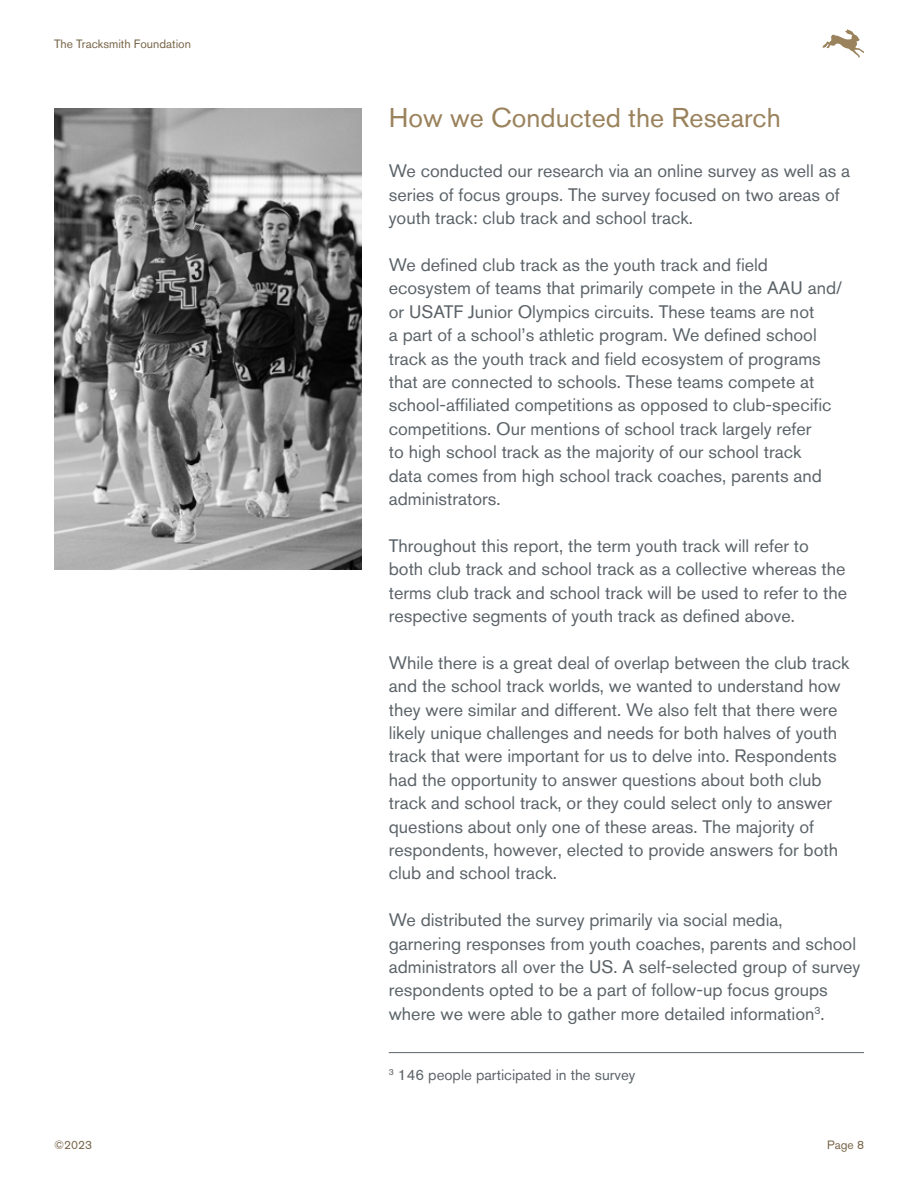
<style>
.page{position:relative;width:918px;height:1188px;background:#fff}
.page>*{position:absolute;margin:0;border:0;box-sizing:border-box;transform-origin:0 0}
.t1{font:27px "Akzidenz Grotesk BQ";color:#9a825c}
.t2{font:18px/23.4px "Akzidenz Grotesk BQ";color:#5c6469}
.t3{font:15px "Akzidenz Grotesk BQ";color:#5c6469}
.t4{font:12px "Akzidenz Grotesk BQ";color:#786549}
</style>
<div class="page">
<hr style="left:389px;top:1052px;width:475px;height:1px;background:#5c6469">
<img style="left:54px;top:108px;width:308px;height:462px">
<svg style="left:823px;top:29px;width:41px;height:29px"></svg>
<p class="t4" style="left:54px;top:36px;width:138px">The Tracksmith Foundation</p>
<h1 class="t1" style="left:389px;top:102px;width:393px">How we Conducted the Research</h1>
<p class="t2" style="left:389px;top:159px;width:463px">We conducted our research via an online survey as well as a series of focus groups. The survey focused on two areas of youth track: club track and school track.</p>
<p class="t2" style="left:389px;top:253px;width:455px">We defined club track as the youth track and field ecosystem of teams that primarily compete in the AAU and/ or USATF Junior Olympics circuits. These teams are not<br>a part of a school’s athletic program. We defined school track as the youth track and field ecosystem of programs that are connected to schools. These teams compete at school-affiliated competitions as opposed to club-specific competitions. Our mentions of school track largely refer<br>to high school track as the majority of our school track<br>data comes from high school track coaches, parents and administrators.</p>
<p class="t2" style="left:389px;top:534px;width:460px">Throughout this report, the term youth track will refer to both club track and school track as a collective whereas the terms club track and school track will be used to refer to the respective segments of youth track as defined above.</p>
<p class="t2" style="left:389px;top:651px;width:462px">While there is a great deal of overlap between the club track and the school track worlds, we wanted to understand how they were similar and different. We also felt that there were likely unique challenges and needs for both halves of youth track that were important for us to delve into. Respondents had the opportunity to answer questions about both club track and school track, or they could select only to answer questions about only one of these areas. The majority of respondents, however, elected to provide answers for both club and school track.</p>
<p class="t2" style="left:389px;top:908px;width:473px">We distributed the survey primarily via social media,<br>garnering responses from youth coaches, parents and school administrators all over the US. A self-selected group of survey respondents opted to be a part of follow-up focus groups where we were able to gather more detailed information<sup>3</sup>.</p>
<p class="t3" style="left:389px;top:1066px;width:248px"><sup>3</sup> 146 people participated in the survey</p>
<p class="t4" style="left:54px;top:1137px;width:40px">©2023</p>
<p class="t4" style="left:827px;top:1137px;width:38px">Page 8</p>
</div>
